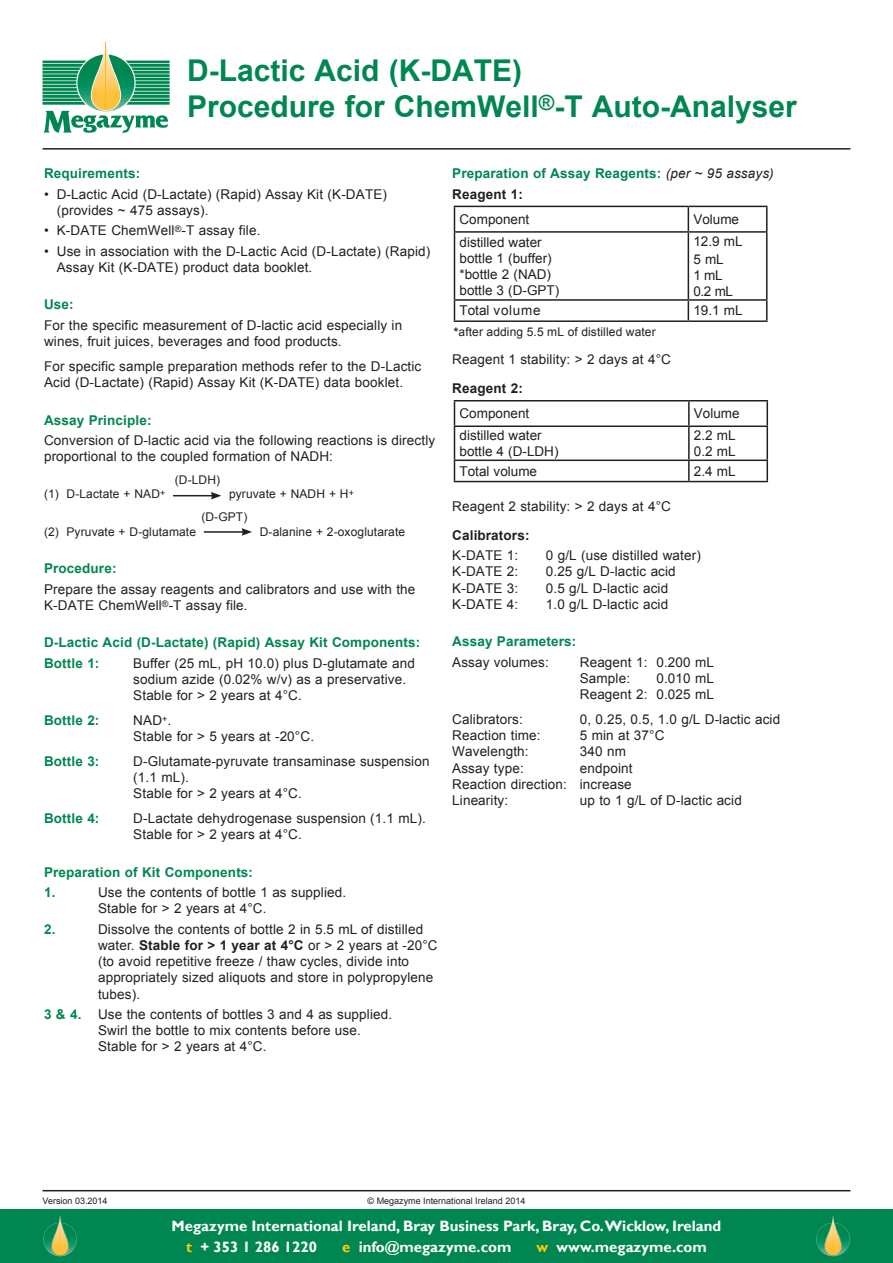
<style>
.page{position:relative;width:893px;height:1263px;background:#fff}
.page>*{position:absolute;margin:0;border:0;box-sizing:border-box;transform-origin:0 0}
.t1{font:700 30px/36px "Arial";color:#008751}
.t2{font:700 15px/21.5px "Gill Sans";color:#fff}
.t3{font:13.5px/16.2px "Arial";letter-spacing:.01em;color:#231f20}
.t4{font:700 13.5px/20.4px "Arial";letter-spacing:.01em;color:#008751}
.t5{font:700 13.5px "Arial";letter-spacing:.01em;color:#231f20}
.t6{font:13.5px "Arial";letter-spacing:.05em;color:#231f20}
.t7{font:12px/23px "Arial";letter-spacing:.01em;color:#231f20}
.t8{font:9px "Arial";color:#231f20}
.s1{font-weight:700}
.s2{font-weight:700;color:#008751}
.s3{font-weight:400;font-style:italic;color:#231f20}
.s4{color:#231f20}
.s5{color:#feca0a}
</style>
<div class="page">
<svg style="left:454px;top:206px;width:313px;height:114px"></svg>
<hr style="left:454px;top:320px;width:234px;height:2px;background:#231f20">
<hr style="left:688px;top:320px;width:79px;height:2px;background:#231f20">
<hr style="left:454px;top:400px;width:235px;height:1px;background:#231f20">
<hr style="left:689px;top:400px;width:79px;height:1px;background:#231f20">
<hr style="left:766px;top:401px;width:2px;height:24px;background:#231f20">
<hr style="left:689px;top:425px;width:79px;height:2px;background:#231f20">
<hr style="left:766px;top:427px;width:2px;height:32px;background:#231f20">
<svg style="left:454px;top:401px;width:313px;height:80px"></svg>
<hr style="left:689px;top:459px;width:79px;height:2px;background:#231f20">
<hr style="left:688px;top:461px;width:2px;height:20px;background:#231f20">
<hr style="left:766px;top:461px;width:2px;height:20px;background:#231f20">
<hr style="left:454px;top:481px;width:235px;height:1px;background:#231f20">
<hr style="left:689px;top:481px;width:79px;height:1px;background:#231f20">
<hr style="left:173px;top:495px;width:40px;height:1px;background:#231f20">
<svg style="left:211px;top:492px;width:10px;height:7px"></svg>
<hr style="left:204px;top:531px;width:40px;height:2px;background:#231f20">
<svg style="left:242px;top:528px;width:10px;height:8px"></svg>
<svg style="left:43px;top:43px;width:127px;height:90px"></svg>
<hr style="left:106px;top:43px;width:1px;height:67px;background:#fcb814">
<div style="left:1px;top:1209px;width:891px;height:53px;background:#008751"></div>
<div style="left:0;top:1209px;width:893px;height:54px;border:1px solid #008751"></div>
<img style="left:816px;top:1216px;width:34px;height:40px">
<img style="left:43px;top:1216px;width:34px;height:40px">
<hr style="left:43px;top:148px;width:807px;height:2px;background:#231f20">
<hr style="left:43px;top:1190px;width:807px;height:1px;background:#231f20">
<h1 class="t1" style="left:187px;top:53px;width:611px">D-Lactic Acid (K-DATE)<br>Procedure for ChemWell<sup>®</sup>-T Auto-Analyser</h1>
<p class="t4" style="left:44px;top:164px;width:98px">Requirements:</p>
<p class="t3" style="left:57px;top:186px;width:332px;text-indent:-13px">• D-Lactic Acid (D-Lactate) (Rapid) Assay Kit (K-DATE) (provides ~ 475 assays).</p>
<p class="t3" style="left:44px;top:223px;width:218px">• K-DATE ChemWell<sup>®</sup>-T assay file.</p>
<p class="t3" style="left:57px;top:243px;width:375px;text-indent:-13px">• Use in association with the D-Lactic Acid (D-Lactate) (Rapid)<br>Assay Kit (K-DATE) product data booklet.</p>
<p class="t4" style="left:44px;top:295px;width:31px">Use:</p>
<p class="t3" style="left:44px;top:317px;width:360px">For the specific measurement of D-lactic acid especially in wines, fruit juices, beverages and food products.</p>
<p class="t3" style="left:44px;top:358px;width:379px">For specific sample preparation methods refer to the D-Lactic<br>Acid (D-Lactate) (Rapid) Assay Kit (K-DATE) data booklet.</p>
<p class="t4" style="left:44px;top:410px;width:109px">Assay Principle:</p>
<p class="t3" style="left:44px;top:432px;width:393px">Conversion of D-lactic acid via the following reactions is directly proportional to the coupled formation of NADH:</p>
<p class="t7" style="left:175px;top:468px;width:47px">(D-LDH)</p>
<p class="t7" style="left:44px;top:483px;width:123px">(1) D-Lactate + NAD<sup>+</sup></p>
<p class="t7" style="left:201px;top:483px;width:154px;text-indent:28px">pyruvate + NADH + H<sup>+ </sup>(D-GPT)</p>
<p class="t7" style="left:44px;top:520px;width:154px">(2) Pyruvate + D-glutamate</p>
<p class="t7" style="left:260px;top:520px;width:147px">D-alanine + 2-oxoglutarate</p>
<p class="t4" style="left:44px;top:559px;width:74px">Procedure:</p>
<p class="t3" style="left:44px;top:581px;width:373px">Prepare the assay reagents and calibrators and use with the<br>K-DATE ChemWell<sup>®</sup>-T assay file.</p>
<p class="t4" style="left:44px;top:633px;width:378px">D-Lactic Acid (D-Lactate) (Rapid) Assay Kit Components:<br>Bottle 1:</p>
<p class="t3" style="left:133px;top:655px;width:283px">Buffer (25 mL, pH 10.0) plus D-glutamate and sodium azide (0.02% w/v) as a preservative.<br>Stable for &gt; 2 years at 4°C.</p>
<p class="t4" style="left:44px;top:710px;width:57px">Bottle 2:</p>
<p class="t3" style="left:133px;top:712px;width:182px">NAD<sup>+</sup>.<br>Stable for &gt; 5 years at -20°C.</p>
<p class="t4" style="left:44px;top:751px;width:57px">Bottle 3:</p>
<p class="t3" style="left:133px;top:753px;width:298px">D-Glutamate-pyruvate transaminase suspension (1.1 mL).<br>Stable for &gt; 2 years at 4°C.</p>
<p class="t4" style="left:44px;top:808px;width:57px">Bottle 4:</p>
<p class="t3" style="left:133px;top:810px;width:294px">D-Lactate dehydrogenase suspension (1.1 mL).<br>Stable for &gt; 2 years at 4°C.</p>
<p class="t4" style="left:44px;top:862px;width:211px">Preparation of Kit Components:<br>1.</p>
<p class="t3" style="left:98px;top:884px;width:250px">Use the contents of bottle 1 as supplied.<br>Stable for &gt; 2 years at 4°C.</p>
<p class="t4" style="left:44px;top:919px;width:13px">2.</p>
<p class="t3" style="left:98px;top:921px;width:341px">Dissolve the contents of bottle 2 in 5.5 mL of distilled water. <span class="s1">Stable for &gt; 1 year at 4°C</span> or &gt; 2 years at -20°C (to avoid repetitive freeze / thaw cycles, divide into appropriately sized aliquots and store in polypropylene tubes).</p>
<p class="t3" style="left:98px;top:1006px;width:296px;text-indent:-54px"><span class="s2">3 &amp; 4.</span> Use the contents of bottles 3 and 4 as supplied.<br>Swirl the bottle to mix contents before use.<br>Stable for &gt; 2 years at 4°C.</p>
<p class="t4" style="left:452px;top:164px;width:323px">Preparation of Assay Reagents: <span class="s3">(per ~ 95 assays)<br></span><span class="s4">Reagent 1:</span></p>
<p class="t3" style="left:459px;top:211px;width:71px">Component</p>
<p class="t3" style="left:693px;top:211px;width:47px">Volume</p>
<p class="t3" style="left:459px;top:234px;width:101px">distilled water bottle 1 (buffer) *bottle 2 (NAD) bottle 3 (D-GPT)</p>
<p class="t3" style="left:693px;top:232px;width:51px;line-height:18px">12.9 mL<br>5 mL</p>
<p class="t3" style="left:693px;top:267px;width:41px">1 mL<br>0.2 mL</p>
<p class="t6" style="left:459px;top:302px;width:83px">Total volume</p>
<p class="t3" style="left:693px;top:303px;width:51px">19.1 mL</p>
<p class="t7" style="left:454px;top:321px;width:203px"><span class="s1">*</span>after adding 5.5 mL of distilled water</p>
<p class="t3" style="left:452px;top:351px;width:220px">Reagent 1 stability: &gt; 2 days at 4°C</p>
<p class="t5" style="left:452px;top:379px;width:72px">Reagent 2:</p>
<p class="t3" style="left:459px;top:406px;width:71px">Component</p>
<p class="t3" style="left:694px;top:406px;width:47px">Volume</p>
<p class="t3" style="left:459px;top:427px;width:101px">distilled water bottle 4 (D-LDH)</p>
<p class="t3" style="left:694px;top:427px;width:43px">2.2 mL<br>0.2 mL</p>
<p class="t3" style="left:459px;top:463px;width:79px">Total volume</p>
<p class="t3" style="left:694px;top:463px;width:43px">2.4 mL</p>
<p class="t3" style="left:452px;top:498px;width:220px">Reagent 2 stability: &gt; 2 days at 4°C</p>
<p class="t5" style="left:452px;top:526px;width:79px">Calibrators:</p>
<p class="t3" style="left:452px;top:547px;width:67px">K-DATE 1:</p>
<p class="t3" style="left:546px;top:547px;width:157px">0 g/L (use distilled water)</p>
<p class="t3" style="left:452px;top:564px;width:67px">K-DATE 2:</p>
<p class="t3" style="left:546px;top:564px;width:132px">0.25 g/L D-lactic acid</p>
<p class="t3" style="left:452px;top:580px;width:67px">K-DATE 3:</p>
<p class="t3" style="left:546px;top:580px;width:124px">0.5 g/L D-lactic acid</p>
<p class="t3" style="left:452px;top:596px;width:67px">K-DATE 4:</p>
<p class="t3" style="left:546px;top:596px;width:124px">1.0 g/L D-lactic acid</p>
<p class="t4" style="left:452px;top:632px;width:126px">Assay Parameters:</p>
<p class="t3" style="left:452px;top:654px;width:98px">Assay volumes:</p>
<p class="t3" style="left:580px;top:654px;width:136px">Reagent 1: 0.200 mL<br>Sample:</p>
<p class="t3" style="left:580px;top:670px;width:136px;text-align:right">0.010 mL<br>Reagent 2: 0.025 mL</p>
<p class="t3" style="left:452px;top:711px;width:72px">Calibrators:</p>
<p class="t3" style="left:580px;top:711px;width:202px">0, 0.25, 0.5, 1.0 g/L D-lactic acid</p>
<p class="t3" style="left:452px;top:727px;width:90px">Reaction time:</p>
<p class="t3" style="left:580px;top:727px;width:86px">5 min at 37°C</p>
<p class="t3" style="left:452px;top:744px;width:78px">Wavelength:</p>
<p class="t3" style="left:580px;top:744px;width:48px">340 nm</p>
<p class="t3" style="left:452px;top:760px;width:73px">Assay type:</p>
<p class="t3" style="left:452px;top:760px;width:182px;text-align:justify;text-indent:128px">endpoint Reaction direction: increase Linearity:</p>
<p class="t3" style="left:580px;top:792px;width:163px">up to 1 g/L of D-lactic acid</p>
<p class="t8" style="left:43px;top:1194px;width:67px">Version 03.2014</p>
<p class="t8" style="left:368px;top:1194px;width:159px">© Megazyme International Ireland 2014</p>
<p class="t2" style="left:186px;top:1215px;width:537px;text-indent:-15px">Megazyme International Ireland, Bray Business Park, Bray, Co.Wicklow, Ireland <span class="s5">t</span> + 353 1 286 1220</p>
<p class="t2" style="left:342px;top:1237px;width:171px"><span class="s5">e</span> info@megazyme.com</p>
<p class="t2" style="left:536px;top:1237px;width:172px"><span class="s5">w</span> www.megazyme.com</p>
</div>
